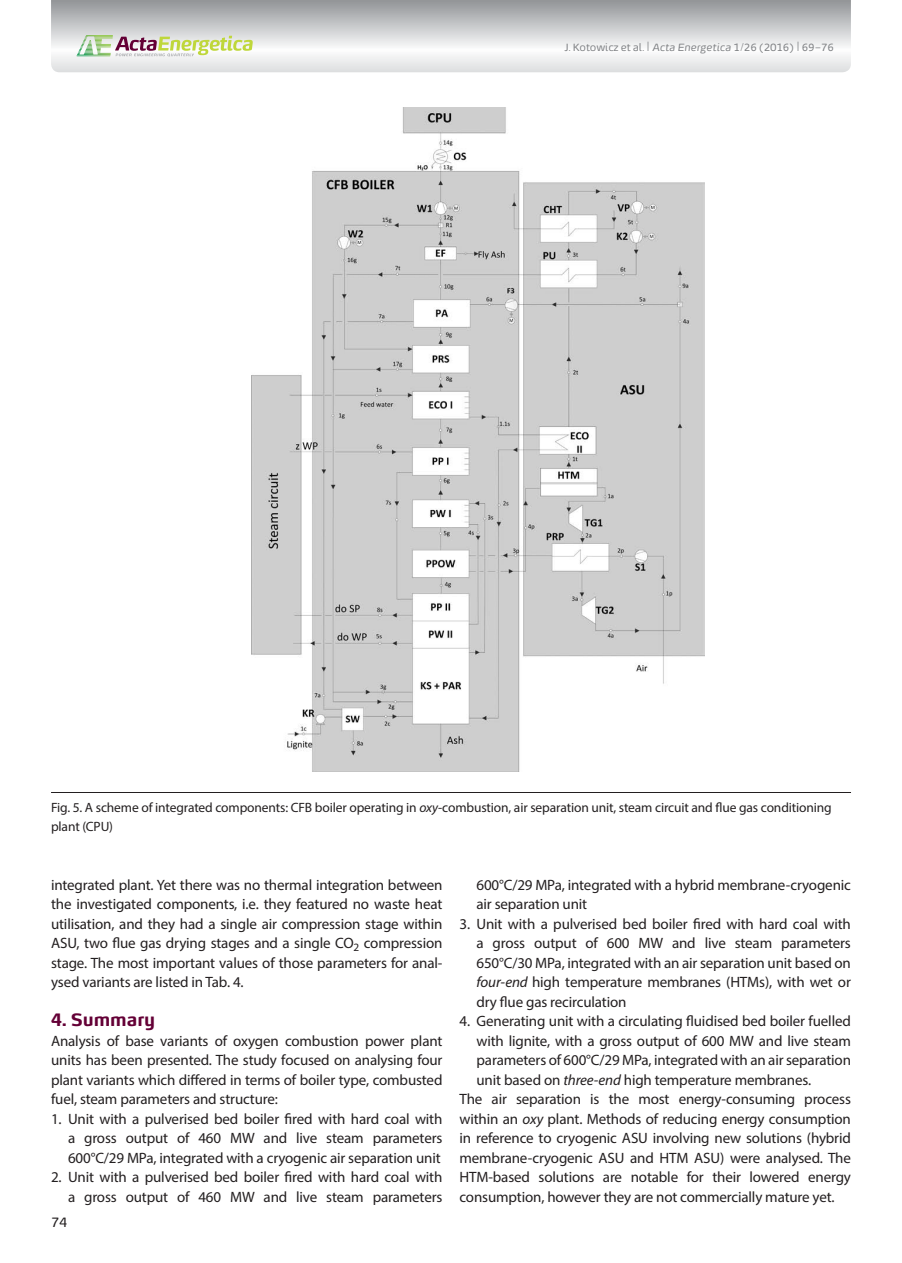
<style>
.page{position:relative;width:902px;height:1263px;background:#fff}
.page>*{position:absolute;margin:0;border:0;box-sizing:border-box;transform-origin:0 0}
.t1{font:700 18px "Energa";letter-spacing:-.01em;color:#640036}
.t2{font:15px/19.5px "Myriad Pro";letter-spacing:-.01em;color:#231f20;text-align:justify}
.t3{font:13.5px/19.5px "Myriad Pro";letter-spacing:-.01em;color:#231f20}
.t4{font:13.5px "Energa";color:#231f20}
.t5{font:10.5px "Energa";letter-spacing:-.01em;color:#808285}
.s1{font-size:13.5px}
.s2{font-style:italic}
</style>
<div class="page">
<svg style="left:51px;top:0;width:799px;height:72px"></svg>
<svg style="left:76px;top:35px;width:177px;height:21px"></svg>
<img style="left:251px;top:108px;width:453px;height:663px">
<hr style="left:51px;top:792px;width:799px;height:1px;background:#231f20">
<p class="t5" style="left:564px;top:41px;width:271px">J. Kotowicz et al. <span class="s1">|</span> <span class="s2">Acta Energetica</span> 1/26 (2016) <span class="s1">|</span> 69–76</p>
<p class="t3" style="left:51px;top:797px;width:782px">Fig. 5. A scheme of integrated components: CFB boiler operating in <span class="s2">oxy</span>-combustion, air separation unit, steam circuit and flue gas conditioning plant (CPU)</p>
<p class="t2" style="left:51px;top:875px;width:393px">integrated plant. Yet there was no thermal integration between the investigated components, i.e. they featured no waste heat utilisation, and they had a single air compression stage within ASU, two flue gas drying stages and a single CO<sub>2</sub> compression stage. The most important values of those parameters for anal&shy;ysed variants are listed in Tab. 4.</p>
<p class="t1" style="left:51px;top:1007px;width:105px">4. Summary</p>
<p class="t2" style="left:51px;top:1031px;width:393px">Analysis of base variants of oxygen combustion power plant units has been presented. The study focused on analysing four plant variants which differed in terms of boiler type, combusted fuel, steam parameters and structure:</p>
<p class="t2" style="left:68px;top:1109px;width:376px;text-indent:-17px">1. Unit with a pulverised bed boiler fired with hard coal with a gross output of 460 MW and live steam parameters 600°C/29 MPa, integrated with a cryogenic air separation unit</p>
<p class="t2" style="left:51px;top:1167px;width:393px;text-align:right">2. Unit with a pulverised bed boiler fired with hard coal with a gross output of 460 MW and live steam parameters</p>
<p class="t4" style="left:51px;top:1213px;width:18px">74</p>
<p class="t2" style="left:476px;top:875px;width:376px">600°C/29 MPa, integrated with a hybrid membrane-cryogenic air separation unit</p>
<p class="t2" style="left:476px;top:914px;width:376px;text-indent:-17px">3. Unit with a pulverised bed boiler fired with hard coal with a gross output of 600 MW and live steam parameters 650°C/30 MPa, integrated with an air separation unit based on <span class="s2">four-end</span> high temperature membranes (HTMs), with wet or dry flue gas recirculation</p>
<p class="t2" style="left:459px;top:1011px;width:393px">4. Generating unit with a circulating fluidised bed boiler fuelled</p>
<p class="t2" style="left:476px;top:1031px;width:376px">with lignite, with a gross output of 600 MW and live steam</p>
<p class="t2" style="left:476px;top:1050px;width:376px">parameters of 600°C/29 MPa, integrated with an air separation</p>
<p class="t2" style="left:476px;top:1070px;width:336px">unit based on <span class="s2">three-end</span> high temperature membranes.</p>
<p class="t2" style="left:459px;top:1089px;width:393px">The air separation is the most energy-consuming process</p>
<p class="t2" style="left:459px;top:1109px;width:393px">within an <span class="s2">oxy</span> plant. Methods of reducing energy consumption</p>
<p class="t2" style="left:459px;top:1128px;width:393px">in reference to cryogenic ASU involving new solutions (hybrid</p>
<p class="t2" style="left:459px;top:1148px;width:393px">membrane-cryogenic ASU and HTM ASU) were analysed. The</p>
<p class="t2" style="left:459px;top:1167px;width:393px">HTM-based solutions are notable for their lowered energy</p>
<p class="t2" style="left:459px;top:1187px;width:376px">consumption, however they are not commercially mature yet.</p>
</div>
